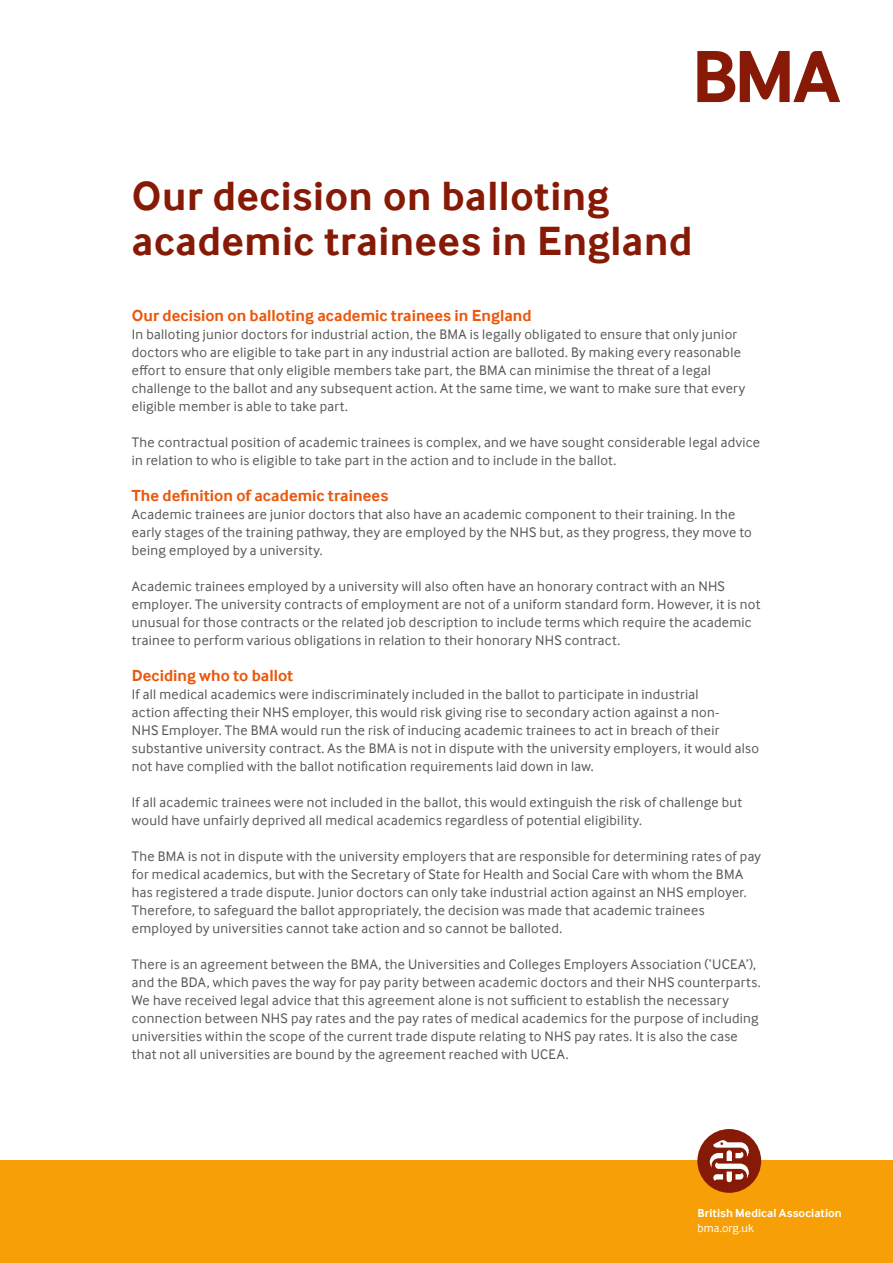
<style>
.page{position:relative;width:893px;height:1263px;background:#fff}
.page>*{position:absolute;margin:0;border:0;box-sizing:border-box;transform-origin:0 0}
.t1{font:700 42px/45px "Inter Face";letter-spacing:.015em;color:#861a06}
.t2{font:700 16.5px "Inter Face";letter-spacing:.005em;color:#ea580c}
.t3{font:14.25px/18px "Inter Face";letter-spacing:.02em;color:#575756}
.t4{font:700 12px "Inter Face";letter-spacing:.01em;color:#fff}
.t5{font:12px "Inter Face";letter-spacing:.01em;color:#fff}
</style>
<div class="page">
<div style="left:0;top:1161px;width:893px;height:102px;background:#f69f07"></div>
<svg style="left:697px;top:51px;width:143px;height:51px"></svg>
<div style="left:697px;top:1129px;width:64px;height:64px;background:#861a06;border-radius:50%"></div>
<svg style="left:710px;top:1140px;width:39px;height:42px"></svg>
<h1 class="t1" style="left:132px;top:173px;width:562px">Our decision on balloting academic trainees in England</h1>
<p class="t2" style="left:132px;top:306px;width:401px">Our decision on balloting academic trainees in England</p>
<p class="t3" style="left:132px;top:325px;width:615px">In balloting junior doctors for industrial action, the BMA is legally obligated to ensure that only junior doctors who are eligible to take part in any industrial action are balloted. By making every reasonable effort to ensure that only eligible members take part, the BMA can minimise the threat of a legal challenge to the ballot and any subsequent action. At the same time, we want to make sure that every eligible member is able to take part.</p>
<p class="t3" style="left:132px;top:433px;width:630px">The contractual position of academic trainees is complex, and we have sought considerable legal advice in relation to who is eligible to take part in the action and to include in the ballot.</p>
<p class="t2" style="left:132px;top:486px;width:258px">The definition of academic trainees</p>
<p class="t3" style="left:132px;top:505px;width:621px">Academic trainees are junior doctors that also have an academic component to their training. In the early stages of the training pathway, they are employed by the NHS but, as they progress, they move to being employed by a university.</p>
<p class="t3" style="left:132px;top:577px;width:630px">Academic trainees employed by a university will also often have an honorary contract with an NHS employer. The university contracts of employment are not of a uniform standard form. However, it is not unusual for those contracts or the related job description to include terms which require the academic trainee to perform various obligations in relation to their honorary NHS contract.</p>
<p class="t2" style="left:132px;top:666px;width:163px">Deciding who to ballot</p>
<p class="t3" style="left:132px;top:685px;width:629px">If all medical academics were indiscriminately included in the ballot to participate in industrial<br>action affecting their NHS employer, this would risk giving rise to secondary action against a non-<br>NHS Employer. The BMA would run the risk of inducing academic trainees to act in breach of their substantive university contract. As the BMA is not in dispute with the university employers, it would also not have complied with the ballot notification requirements laid down in law.</p>
<p class="t3" style="left:132px;top:793px;width:612px">If all academic trainees were not included in the ballot, this would extinguish the risk of challenge but would have unfairly deprived all medical academics regardless of potential eligibility.</p>
<p class="t3" style="left:132px;top:847px;width:631px">The BMA is not in dispute with the university employers that are responsible for determining rates of pay for medical academics, but with the Secretary of State for Health and Social Care with whom the BMA has registered a trade dispute. Junior doctors can only take industrial action against an NHS employer.<br>Therefore, to safeguard the ballot appropriately, the decision was made that academic trainees employed by universities cannot take action and so cannot be balloted.</p>
<p class="t3" style="left:132px;top:955px;width:630px">There is an agreement between the BMA, the Universities and Colleges Employers Association (‘UCEA’), and the BDA, which paves the way for pay parity between academic doctors and their NHS counterparts.<br>We have received legal advice that this agreement alone is not sufficient to establish the necessary connection between NHS pay rates and the pay rates of medical academics for the purpose of including universities within the scope of the current trade dispute relating to NHS pay rates. It is also the case that not all universities are bound by the agreement reached with UCEA.</p>
<p class="t4" style="left:697px;top:1206px;width:146px">British Medical Association</p>
<p class="t5" style="left:697px;top:1221px;width:58px">bma.org.uk</p>
</div>
